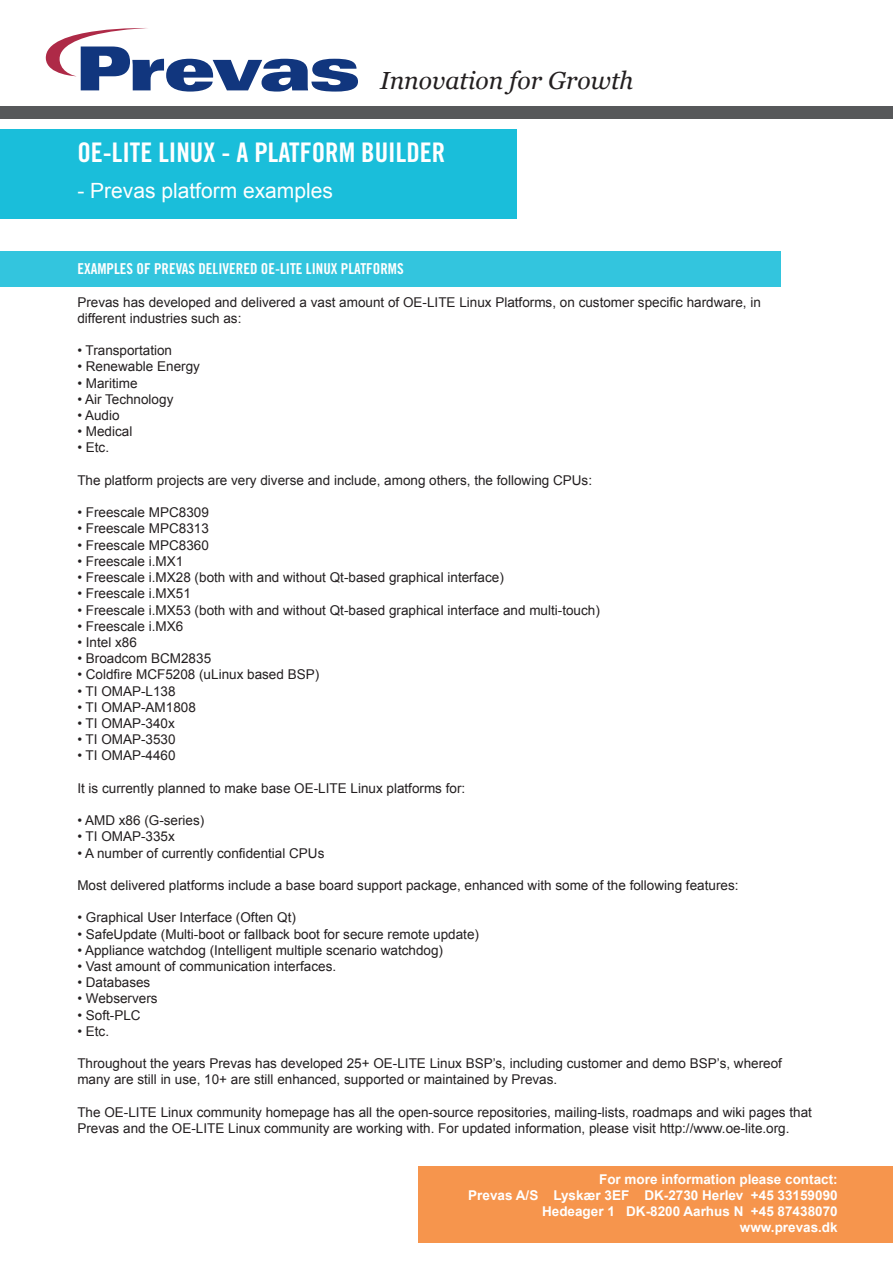
<style>
.page{position:relative;width:893px;height:1263px;background:#fff}
.page>*{position:absolute;margin:0;border:0;box-sizing:border-box;transform-origin:0 0}
.t1{font:27px "Trade Gothic LT Std Bd Cn 20";color:#fff}
.t2{font:italic 24.75px "Georgia";color:#231f20}
.t3{font:21px "Arial";color:#fff}
.t4{font:15px "Trade Gothic LT Std Bd Cn 20";color:#fff}
.t5{font:13.5px/16.2px "Arial";color:#231f20}
.t6{font:700 13.5px "Arial";color:#fff}
</style>
<div class="page">
<svg style="left:45px;top:28px;width:313px;height:64px"></svg>
<div style="left:0;top:106px;width:893px;height:13px;background:#57585a"></div>
<div style="left:0;top:130px;width:517px;height:89px;background:#1abeda"></div>
<div style="left:418px;top:1166px;width:475px;height:77px;background:#f6954d"></div>
<div style="left:0;top:251px;width:781px;height:36px;background:#33c5de"></div>
<p class="t2" style="left:380px;top:65px;width:255px">Innovation for Growth</p>
<p class="t1" style="left:77px;top:136px;width:369px">OE-LITE LINUX - A PLATFORM BUILDER</p>
<p class="t3" style="left:77px;top:177px;width:257px">- Prevas platform examples</p>
<p class="t4" style="left:77px;top:260px;width:328px">EXAMPLES OF PREVAS DELIVERED OE-LITE LINUX PLATFORMS</p>
<p class="t5" style="left:77px;top:294px;width:685px">Prevas has developed and delivered a vast amount of OE-LITE Linux Platforms, on customer specific hardware, in different industries such as:</p>
<p class="t5" style="left:77px;top:343px;width:96px">• Transportation</p>
<p class="t5" style="left:77px;top:359px;width:124px">• Renewable Energy</p>
<p class="t5" style="left:77px;top:375px;width:62px">• Maritime</p>
<p class="t5" style="left:77px;top:391px;width:98px">• Air Technology</p>
<p class="t5" style="left:77px;top:407px;width:44px">• Audio</p>
<p class="t5" style="left:77px;top:424px;width:56px">• Medical</p>
<p class="t5" style="left:77px;top:440px;width:33px">• Etc.</p>
<p class="t5" style="left:77px;top:472px;width:516px">The platform projects are very diverse and include, among others, the following CPUs:</p>
<p class="t5" style="left:77px;top:505px;width:133px">• Freescale MPC8309</p>
<p class="t5" style="left:77px;top:521px;width:133px">• Freescale MPC8313</p>
<p class="t5" style="left:77px;top:537px;width:133px">• Freescale MPC8360</p>
<p class="t5" style="left:77px;top:553px;width:108px">• Freescale i.MX1</p>
<p class="t5" style="left:77px;top:569px;width:428px">• Freescale i.MX28 (both with and without Qt-based graphical interface)</p>
<p class="t5" style="left:77px;top:586px;width:115px">• Freescale i.MX51</p>
<p class="t5" style="left:77px;top:602px;width:524px">• Freescale i.MX53 (both with and without Qt-based graphical interface and multi-touch)</p>
<p class="t5" style="left:77px;top:618px;width:108px">• Freescale i.MX6</p>
<p class="t5" style="left:77px;top:634px;width:61px">• Intel x86</p>
<p class="t5" style="left:77px;top:650px;width:135px">• Broadcom BCM2835</p>
<p class="t5" style="left:77px;top:667px;width:243px">• Coldfire MCF5208 (uLinux based BSP)</p>
<p class="t5" style="left:77px;top:683px;width:100px">• TI OMAP-L138</p>
<p class="t5" style="left:77px;top:699px;width:120px">• TI OMAP-AM1808</p>
<p class="t5" style="left:77px;top:715px;width:99px">• TI OMAP-340x</p>
<p class="t5" style="left:77px;top:731px;width:100px">• TI OMAP-3530</p>
<p class="t5" style="left:77px;top:748px;width:100px">• TI OMAP-4460</p>
<p class="t5" style="left:77px;top:780px;width:389px">It is currently planned to make base OE-LITE Linux platforms for:</p>
<p class="t5" style="left:77px;top:812px;width:128px">• AMD x86 (G-series)</p>
<p class="t5" style="left:77px;top:829px;width:99px">• TI OMAP-335x</p>
<p class="t5" style="left:77px;top:845px;width:249px">• A number of currently confidential CPUs</p>
<p class="t5" style="left:77px;top:877px;width:663px">Most delivered platforms include a base board support package, enhanced with some of the following features:</p>
<p class="t5" style="left:77px;top:910px;width:220px">• Graphical User Interface (Often Qt)</p>
<p class="t5" style="left:77px;top:926px;width:403px">• SafeUpdate (Multi-boot or fallback boot for secure remote update)</p>
<p class="t5" style="left:77px;top:942px;width:367px">• Appliance watchdog (Intelligent multiple scenario watchdog)</p>
<p class="t5" style="left:77px;top:958px;width:260px">• Vast amount of communication interfaces.</p>
<p class="t5" style="left:77px;top:974px;width:75px">• Databases</p>
<p class="t5" style="left:77px;top:991px;width:82px">• Webservers</p>
<p class="t5" style="left:77px;top:1007px;width:65px">• Soft-PLC</p>
<p class="t5" style="left:77px;top:1023px;width:33px">• Etc.</p>
<p class="t5" style="left:77px;top:1055px;width:706px">Throughout the years Prevas has developed 25+ OE-LITE Linux BSP’s, including customer and demo BSP’s, whereof</p>
<p class="t5" style="left:77px;top:1072px;width:481px">many are still in use, 10+ are still enhanced, supported or maintained by Prevas.</p>
<p class="t5" style="left:77px;top:1104px;width:736px">The OE-LITE Linux community homepage has all the open-source repositories, mailing-lists, roadmaps and wiki pages that<br>Prevas and the OE-LITE Linux community are working with. For updated information, please visit http://www.oe-lite.org.</p>
<p class="t6" style="left:599px;top:1170px;width:240px">For more information please contact:</p>
<p class="t6" style="left:468px;top:1186px;width:371px">Prevas A/S Lyskær 3EF DK-2730 Herlev +45 33159090</p>
<p class="t6" style="left:542px;top:1202px;width:297px">Hedeager 1 DK-8200 Aarhus N +45 87438070</p>
<p class="t6" style="left:740px;top:1218px;width:99px">www.prevas.dk</p>
</div>
